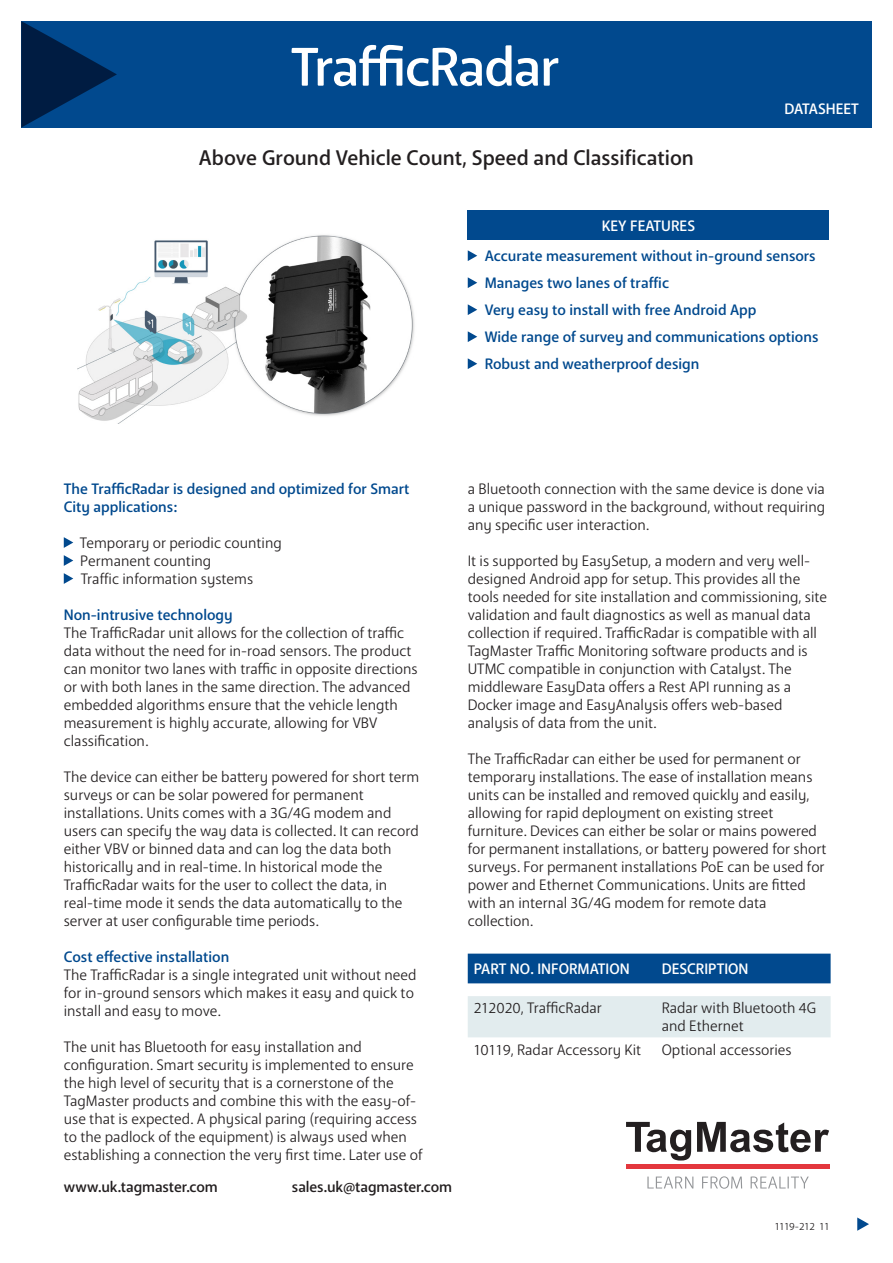
<style>
.page{position:relative;width:893px;height:1263px;background:#fff}
.page>*{position:absolute;margin:0;border:0;box-sizing:border-box;transform-origin:0 0}
.Rubrik{font:500 54px "Anago";letter-spacing:-.025em;color:#fff}
.Ingress{font:500 21px "Anago";color:#231f20}
.Mellanrubrik{font:15px/18px "Anago";color:#231f20}
.Punktlista{font:500 15px "Anago";color:#01498e}
.Brödtext{font:15px/18px "Anago";color:#231f20}
.Mellanrubrik-2{font:500 15px/18px "Anago";color:#01498e}
.Rubrik_i_blå_platta{font:500 15px "Anago";color:#fff}
.t1{font:500 15px "Anago";letter-spacing:-.01em;color:#231f20}
.Brödtext-2{font:10.5px "Anago";color:#231f20}
</style>
<div class="page">
<svg style="left:857px;top:1217px;width:12px;height:14px"></svg>
<div style="left:468px;top:210px;width:361px;height:30px;background:#01498e"></div>
<div style="left:21px;top:21px;width:851px;height:107px;background:#01498e"></div>
<svg style="left:21px;top:21px;width:96px;height:107px"></svg>
<svg style="left:647px;top:1176px;width:46px;height:12px"></svg>
<svg style="left:702px;top:1176px;width:40px;height:13px"></svg>
<svg style="left:751px;top:1176px;width:58px;height:12px"></svg>
<div style="left:626px;top:1164px;width:203px;height:5px;background:#e3373d"></div>
<svg style="left:626px;top:1122px;width:65px;height:38px"></svg>
<svg style="left:697px;top:1122px;width:132px;height:30px"></svg>
<svg style="left:468px;top:250px;width:9px;height:11px"></svg>
<svg style="left:468px;top:277px;width:9px;height:11px"></svg>
<svg style="left:468px;top:304px;width:9px;height:11px"></svg>
<svg style="left:468px;top:331px;width:9px;height:11px"></svg>
<svg style="left:468px;top:358px;width:9px;height:11px"></svg>
<div style="left:468px;top:954px;width:363px;height:29px;background:#01498e"></div>
<div style="left:468px;top:996px;width:363px;height:41px;background:#e2ecee"></div>
<svg style="left:64px;top:537px;width:9px;height:11px"></svg>
<svg style="left:64px;top:555px;width:9px;height:11px"></svg>
<svg style="left:64px;top:573px;width:9px;height:11px"></svg>
<img style="left:78px;top:235px;width:337px;height:189px">
<p class="Rubrik" style="left:291px;top:33px;width:270px">TrafficRadar</p>
<p class="Ingress" style="left:199px;top:145px;width:497px">Above Ground Vehicle Count, Speed and Classification</p>
<p class="Rubrik_i_blå_platta" style="left:602px;top:216px;width:95px">KEY FEATURES</p>
<p class="Rubrik_i_blå_platta" style="left:784px;top:99px;width:76px">DATASHEET</p>
<p class="Punktlista" style="left:485px;top:246px;width:332px">Accurate measurement without in-ground sensors</p>
<p class="Punktlista" style="left:485px;top:273px;width:186px">Manages two lanes of traffic</p>
<p class="Punktlista" style="left:485px;top:300px;width:273px">Very easy to install with free Android App</p>
<p class="Punktlista" style="left:485px;top:327px;width:335px">Wide range of survey and communications options</p>
<p class="Punktlista" style="left:485px;top:354px;width:216px">Robust and weatherproof design</p>
<p class="Mellanrubrik-2" style="left:64px;top:480px;width:347px">The TrafficRadar is designed and optimized for Smart<br>City applications:</p>
<p class="Brödtext" style="left:80px;top:534px;width:203px">Temporary or periodic counting</p>
<p class="Brödtext" style="left:80px;top:552px;width:133px">Permanent counting</p>
<p class="Brödtext" style="left:81px;top:570px;width:174px">Traffic information systems</p>
<p class="Mellanrubrik-2" style="left:64px;top:606px;width:171px">Non-intrusive technology</p>
<p class="Mellanrubrik" style="left:64px;top:624px;width:356px">The TrafficRadar unit allows for the collection of traffic data without the need for in-road sensors. The product can monitor two lanes with traffic in opposite directions or with both lanes in the same direction. The advanced embedded algorithms ensure that the vehicle length measurement is highly accurate, allowing for VBV classification.</p>
<p class="Mellanrubrik" style="left:64px;top:768px;width:357px">The device can either be battery powered for short term surveys or can be solar powered for permanent installations. Units comes with a 3G/4G modem and users can specify the way data is collected. It can record either VBV or binned data and can log the data both historically and in real-time. In historical mode the TrafficRadar waits for the user to collect the data, in real-time mode it sends the data automatically to the server at user configurable time periods.</p>
<p class="Mellanrubrik-2" style="left:64px;top:948px;width:167px">Cost effective installation</p>
<p class="Mellanrubrik" style="left:64px;top:966px;width:354px">The TrafficRadar is a single integrated unit without need for in-ground sensors which makes it easy and quick to install and easy to move.</p>
<p class="Mellanrubrik" style="left:64px;top:1038px;width:360px">The unit has Bluetooth for easy installation and configuration. Smart security is implemented to ensure the high level of security that is a cornerstone of the TagMaster products and combine this with the easy-of&shy;use that is expected. A physical paring (requiring access to the padlock of the equipment) is always used when establishing a connection the very first time. Later use of</p>
<p class="t1" style="left:64px;top:1177px;width:155px">www.uk.tagmaster.com</p>
<p class="t1" style="left:292px;top:1177px;width:162px">sales.uk@tagmaster.com</p>
<p class="Mellanrubrik" style="left:468px;top:480px;width:359px;text-align:justify">a Bluetooth connection with the same device is done via a unique password in the background, without requiring any specific user interaction.</p>
<p class="Mellanrubrik" style="left:468px;top:552px;width:361px">It is supported by EasySetup, a modern and very well&shy;designed Android app for setup. This provides all the tools needed for site installation and commissioning, site validation and fault diagnostics as well as manual data collection if required. TrafficRadar is compatible with all TagMaster Traffic Monitoring software products and is UTMC compatible in conjunction with Catalyst. The middleware EasyData offers a Rest API running as a Docker image and EasyAnalysis offers web-based analysis of data from the unit.</p>
<p class="Mellanrubrik" style="left:468px;top:750px;width:360px">The TrafficRadar can either be used for permanent or temporary installations. The ease of installation means units can be installed and removed quickly and easily, allowing for rapid deployment on existing street furniture. Devices can either be solar or mains powered for permanent installations, or battery powered for short surveys. For permanent installations PoE can be used for power and Ethernet Communications. Units are fitted with an internal 3G/4G modem for remote data collection.</p>
<p class="Rubrik_i_blå_platta" style="left:474px;top:959px;width:157px">PART NO. INFORMATION</p>
<p class="Rubrik_i_blå_platta" style="left:662px;top:959px;width:88px">DESCRIPTION</p>
<p class="Brödtext" style="left:474px;top:999px;width:130px">212020, TrafficRadar</p>
<p class="Brödtext" style="left:662px;top:999px;width:156px">Radar with Bluetooth 4G and Ethernet</p>
<p class="Brödtext" style="left:474px;top:1041px;width:169px">10119, Radar Accessory Kit</p>
<p class="Brödtext" style="left:662px;top:1041px;width:132px">Optional accessories</p>
<p class="Brödtext-2" style="left:775px;top:1220px;width:56px">1119-212 11</p>
</div>
